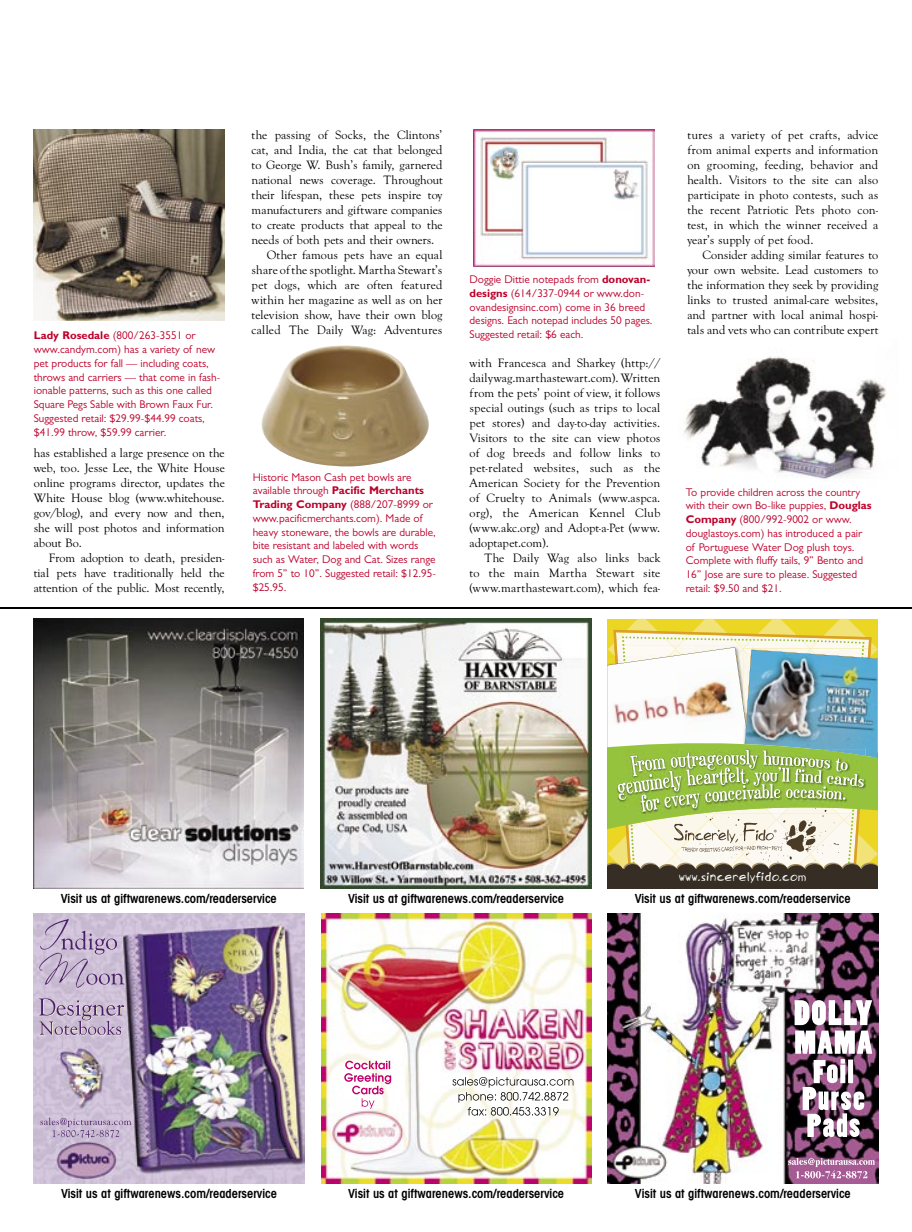
<style>
.page{position:relative;width:912px;height:1232px;background:#fff}
.page>*{position:absolute;margin:0;border:0;box-sizing:border-box;transform-origin:0 0}
.t1{font:13.75px "SF Zimmerman";letter-spacing:.1em;color:#fff}
.t2{font:12.5px/15px "Goudy Old Style Regular DTC";letter-spacing:.01em;color:#000;text-align:justify}
.t3{font:600 condensed 12.5px "Avant Garde";color:#000}
.t4{font:11.25px/13.8px "Gill Sans";color:#bd002b}
.t5{font:7.62px "Myriad Pro";color:#4a3b27}
.s1{font-weight:700}
</style>
<div class="page">
<img style="left:34px;top:618px;width:270px;height:270px">
<img style="left:321px;top:618px;width:270px;height:270px">
<img style="left:34px;top:914px;width:270px;height:270px">
<svg style="left:40px;top:919px;width:77px;height:69px;background:#bfadca"></svg>
<svg style="left:39px;top:998px;width:85px;height:37px;background:#b9a6c1"></svg>
<svg style="left:40px;top:1117px;width:69px;height:21px"></svg>
<img style="left:321px;top:914px;width:270px;height:270px">
<svg style="left:452px;top:1077px;width:97px;height:39px"></svg>
<svg style="left:344px;top:1061px;width:47px;height:48px"></svg>
<hr style="left:0;top:607px;width:911px;height:1px;background:#000">
<img style="left:607px;top:618px;width:271px;height:271px">
<img style="left:607px;top:914px;width:270px;height:270px">
<svg style="left:794px;top:1000px;width:78px;height:137px"></svg>
<svg style="left:787px;top:1158px;width:69px;height:21px"></svg>
<img style="left:473px;top:129px;width:181px;height:138px">
<img style="left:684px;top:356px;width:203px;height:123px">
<img style="left:34px;top:129px;width:191px;height:191px">
<img style="left:261px;top:345px;width:167px;height:121px">
<p class="t4" style="left:34px;top:329px;width:188px"><span class="s1">Lady Rosedale</span> (800/263-3551 or www.candym.com) has a variety of new pet products for fall — including coats, throws and carriers — that come in fash&shy;ionable patterns, such as this one called Square Pegs Sable with Brown Faux Fur.<br>Suggested retail: $29.99-$44.99 coats, $41.99 throw, $59.99 carrier.</p>
<p class="t2" style="left:34px;top:445px;width:192px">has established a large presence on the web, too. Jesse Lee, the White House online programs director, updates the White House blog (www.whitehouse. gov/blog), and every now and then, she will post photos and information about Bo.</p>
<p class="t2" style="left:34px;top:550px;width:192px;text-indent:15px">From adoption to death, presiden&shy;tial pets have traditionally held the attention of the public. Most recently,</p>
<p class="t2" style="left:251px;top:128px;width:192px">the passing of Socks, the Clintons’</p>
<p class="t2" style="left:251px;top:143px;width:192px">cat, and India, the cat that belonged</p>
<p class="t2" style="left:251px;top:158px;width:192px">to George W. Bush’s family, garnered</p>
<p class="t2" style="left:251px;top:173px;width:192px">national news coverage. Throughout</p>
<p class="t2" style="left:251px;top:188px;width:192px">their lifespan, these pets inspire toy</p>
<p class="t2" style="left:251px;top:203px;width:192px">manufacturers and giftware companies</p>
<p class="t2" style="left:251px;top:218px;width:192px">to create products that appeal to the</p>
<p class="t2" style="left:251px;top:233px;width:184px">needs of both pets and their owners.</p>
<p class="t2" style="left:266px;top:248px;width:177px">Other famous pets have an equal</p>
<p class="t2" style="left:251px;top:263px;width:192px">share of the spotlight. Martha Stewart’s</p>
<p class="t2" style="left:251px;top:278px;width:192px">pet dogs, which are often featured</p>
<p class="t2" style="left:251px;top:293px;width:192px">within her magazine as well as on her</p>
<p class="t2" style="left:251px;top:308px;width:192px">television show, have their own blog</p>
<p class="t2" style="left:251px;top:323px;width:192px">called The Daily Wag: Adventures</p>
<p class="t4" style="left:253px;top:470px;width:185px">Historic Mason Cash pet bowls are available through <span class="s1">Pacific Merchants Trading Company</span> (888/207-8999 or www.pacificmerchants.com). Made of heavy stoneware, the bowls are durable, bite resistant and labeled with words such as Water, Dog and Cat. Sizes range from 5” to 10”. Suggested retail: $12.95- $25.95.</p>
<p class="t4" style="left:469px;top:272px;width:184px">Doggie Dittie notepads from <span class="s1">donovan&shy;designs</span> (614/337-0944 or www.don&shy;ovandesignsinc.com) come in 36 breed designs. Each notepad includes 50 pages.<br>Suggested retail: $6 each.</p>
<p class="t2" style="left:469px;top:355px;width:192px">with Francesca and Sharkey (http:// dailywag.marthastewart.com). Written from the pets’ point of view, it follows special outings (such as trips to local pet stores) and day-to-day activities.<br>Visitors to the site can view photos of dog breeds and follow links to pet-related websites, such as the American Society for the Prevention of Cruelty to Animals (www.aspca. org), the American Kennel Club (www.akc.org) and Adopt-a-Pet (www. adoptapet.com).</p>
<p class="t2" style="left:469px;top:550px;width:192px;text-indent:15px">The Daily Wag also links back to the main Martha Stewart site (www.marthastewart.com), which fea-</p>
<p class="t2" style="left:687px;top:128px;width:192px">tures a variety of pet crafts, advice from animal experts and information on grooming, feeding, behavior and health. Visitors to the site can also participate in photo contests, such as the recent Patriotic Pets photo con&shy;test, in which the winner received a year’s supply of pet food.</p>
<p class="t2" style="left:687px;top:248px;width:192px;text-indent:15px">Consider adding similar features to your own website. Lead customers to the information they seek by providing links to trusted animal-care websites, and partner with local animal hospi&shy;tals and vets who can contribute expert</p>
<p class="t4" style="left:685px;top:485px;width:187px">To provide children across the country with their own Bo-like puppies, <span class="s1">Douglas Company</span> (800/992-9002 or www. douglastoys.com) has introduced a pair of Portuguese Water Dog plush toys.<br>Complete with fluffy tails, 9” Bento and 16” Jose are sure to please. Suggested retail: $9.50 and $21.</p>
<p class="t5" style="left:773px;top:828px;width:5px">®</p>
<p class="t1" style="left:679px;top:869px;width:128px">www.sincerelyfido.com</p>
<p class="t3" style="left:61px;top:891px;width:217px">Visit us at giftwarenews.com/readerservice</p>
<p class="t3" style="left:348px;top:891px;width:217px">Visit us at giftwarenews.com/readerservice</p>
<p class="t3" style="left:634px;top:891px;width:217px">Visit us at giftwarenews.com/readerservice</p>
<p class="t3" style="left:61px;top:1186px;width:217px">Visit us at giftwarenews.com/readerservice</p>
<p class="t3" style="left:348px;top:1186px;width:217px">Visit us at giftwarenews.com/readerservice</p>
<p class="t3" style="left:634px;top:1186px;width:217px">Visit us at giftwarenews.com/readerservice</p>
</div>
